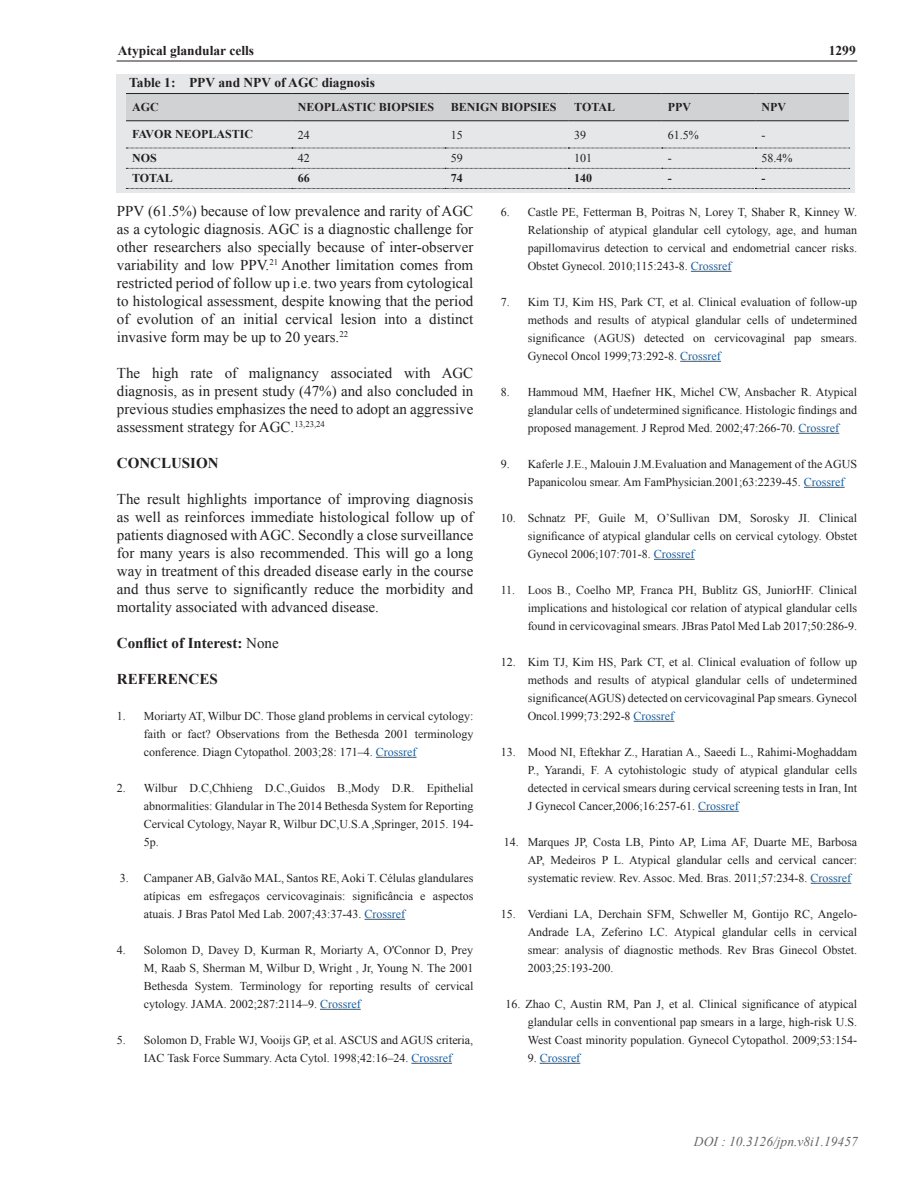
<style>
.page{position:relative;width:918px;height:1188px;background:#fff}
.page>*{position:absolute;margin:0;border:0;box-sizing:border-box;transform-origin:0 0}
.Body_Text{font:15px/18px "Times New Roman";color:#231f20;text-align:justify}
.Body_Text-2{font:700 15px "Times New Roman";color:#231f20}
.Author{font:700 13.5px "Times New Roman";color:#231f20}
.t1{font:italic 13.5px "Times New Roman";color:#231f20}
.Article_Title{font:700 13.5px "Times New Roman";color:#231f20}
.Body_Text-3{font:12px/18px "Times New Roman";color:#231f20;text-align:justify}
.Author-2{font:700 12px "Times New Roman";color:#231f20}
.Author-3{font:12px "Times New Roman";color:#231f20}
.Body_Text-4{font:12px "Times New Roman";color:#175d9e}
.s1{font-weight:400}
.s2{color:#175d9e}
.s3{color:#231f20}
</style>
<div class="page">
<hr style="left:117px;top:61px;width:740px;height:1px;background:#231f20">
<hr style="left:376px;top:757px;width:41px;height:1px;background:#175d9e">
<hr style="left:365px;top:919px;width:40px;height:1px;background:#175d9e">
<hr style="left:320px;top:1009px;width:41px;height:1px;background:#175d9e">
<hr style="left:411px;top:1063px;width:41px;height:1px;background:#175d9e">
<hr style="left:691px;top:271px;width:41px;height:1px;background:#175d9e">
<hr style="left:680px;top:361px;width:41px;height:1px;background:#175d9e">
<hr style="left:799px;top:433px;width:40px;height:1px;background:#175d9e">
<hr style="left:804px;top:487px;width:41px;height:1px;background:#175d9e">
<hr style="left:654px;top:559px;width:41px;height:1px;background:#175d9e">
<hr style="left:634px;top:721px;width:40px;height:1px;background:#175d9e">
<hr style="left:698px;top:811px;width:41px;height:1px;background:#175d9e">
<hr style="left:811px;top:883px;width:40px;height:1px;background:#175d9e">
<hr style="left:540px;top:1063px;width:40px;height:1px;background:#175d9e">
<div style="left:116px;top:74px;width:738px;height:119px;background:#e6e7e9"></div>
<svg style="left:126px;top:168px;width:724px;height:1px"></svg>
<svg style="left:126px;top:188px;width:724px;height:1px"></svg>
<svg style="left:126px;top:94px;width:724px;height:55px"></svg>
<hr style="left:126px;top:93px;width:166px;height:1px;background:#231f20">
<hr style="left:292px;top:93px;width:153px;height:1px;background:#231f20">
<hr style="left:445px;top:93px;width:123px;height:1px;background:#231f20">
<hr style="left:568px;top:93px;width:94px;height:1px;background:#231f20">
<hr style="left:662px;top:93px;width:93px;height:1px;background:#231f20">
<hr style="left:755px;top:93px;width:94px;height:1px;background:#231f20">
<hr style="left:126px;top:121px;width:166px;height:1px;background:#231f20">
<hr style="left:292px;top:121px;width:153px;height:1px;background:#231f20">
<hr style="left:445px;top:121px;width:123px;height:1px;background:#231f20">
<hr style="left:568px;top:121px;width:94px;height:1px;background:#231f20">
<hr style="left:662px;top:121px;width:93px;height:1px;background:#231f20">
<hr style="left:755px;top:121px;width:94px;height:1px;background:#231f20">
<p class="Article_Title" style="left:118px;top:42px;width:138px">Atypical glandular cells</p>
<p class="Author" style="left:829px;top:42px;width:28px">1299</p>
<p class="Author" style="left:129px;top:73px;width:247px">Table 1: PPV and NPV of AGC diagnosis</p>
<p class="Author-2" style="left:132px;top:99px;width:28px">AGC</p>
<p class="Author-2" style="left:298px;top:99px;width:138px">NEOPLASTIC BIOPSIES</p>
<p class="Author-2" style="left:451px;top:99px;width:107px">BENIGN BIOPSIES</p>
<p class="Author-2" style="left:574px;top:99px;width:42px">TOTAL</p>
<p class="Author-2" style="left:668px;top:99px;width:25px">PPV</p>
<p class="Author-2" style="left:761px;top:99px;width:26px">NPV</p>
<p class="Author-2" style="left:132px;top:126px;width:122px">FAVOR NEOPLASTIC</p>
<p class="Author-3" style="left:298px;top:126px;width:13px">24</p>
<p class="Author-3" style="left:451px;top:126px;width:13px">15</p>
<p class="Author-3" style="left:574px;top:126px;width:13px">39</p>
<p class="Author-3" style="left:668px;top:126px;width:32px">61.5%</p>
<p class="Author-3" style="left:761px;top:126px;width:5px">-</p>
<p class="Author-2" style="left:132px;top:150px;width:26px">NOS</p>
<p class="Author-3" style="left:298px;top:150px;width:13px">42</p>
<p class="Author-3" style="left:451px;top:150px;width:13px">59</p>
<p class="Author-3" style="left:574px;top:150px;width:19px">101</p>
<p class="Author-3" style="left:668px;top:150px;width:5px">-</p>
<p class="Author-3" style="left:761px;top:150px;width:32px">58.4%</p>
<p class="Author-2" style="left:132px;top:170px;width:42px">TOTAL</p>
<p class="Author-2" style="left:298px;top:170px;width:13px">66</p>
<p class="Author-2" style="left:451px;top:170px;width:13px">74</p>
<p class="Author-2" style="left:574px;top:170px;width:19px">140</p>
<p class="Author-2" style="left:668px;top:170px;width:5px">-</p>
<p class="Author-2" style="left:761px;top:170px;width:5px">-</p>
<p class="Body_Text" style="left:117px;top:202px;width:358px">PPV (61.5%) because of low prevalence and rarity of AGC as a cytologic diagnosis. AGC is a diagnostic challenge for other researchers also specially because of inter-observer variability and low PPV.<sup>21</sup> Another limitation comes from restricted period of follow up i.e. two years from cytological to histological assessment, despite knowing that the period of evolution of an initial cervical lesion into a distinct invasive form may be up to 20 years.<sup>22</sup></p>
<p class="Body_Text" style="left:117px;top:364px;width:358px">The high rate of malignancy associated with AGC diagnosis, as in present study (47%) and also concluded in previous studies emphasizes the need to adopt an aggressive assessment strategy for AGC.<sup>13,23,24</sup></p>
<p class="Body_Text-2" style="left:117px;top:453px;width:103px">CONCLUSION</p>
<p class="Body_Text" style="left:117px;top:490px;width:358px">The result highlights importance of improving diagnosis as well as reinforces immediate histological follow up of patients diagnosed with AGC. Secondly a close surveillance for many years is also recommended. This will go a long way in treatment of this dreaded disease early in the course and thus serve to significantly reduce the morbidity and mortality associated with advanced disease.</p>
<p class="Body_Text-2" style="left:117px;top:633px;width:163px">Conflict of Interest: <span class="s1">None</span></p>
<p class="Body_Text-2" style="left:117px;top:669px;width:102px">REFERENCES</p>
<p class="Body_Text-3" style="left:144px;top:707px;width:331px;text-indent:-27px">1. Moriarty AT, Wilbur DC. Those gland problems in cervical cytology: faith or fact? Observations from the Bethesda 2001 terminology conference. Diagn Cytopathol. 2003;28: 171–4. <span class="s2">Crossref</span></p>
<p class="Body_Text-3" style="left:144px;top:779px;width:331px;text-indent:-27px">2. Wilbur D.C,Chhieng D.C.,Guidos B.,Mody D.R. Epithelial abnormalities: Glandular in The 2014 Bethesda System for Reporting Cervical Cytology, Nayar R, Wilbur DC,U.S.A ,Springer, 2015. 194- 5p.</p>
<p class="Body_Text-3" style="left:144px;top:869px;width:331px;text-indent:-24px">3. Campaner AB, Galvão MAL, Santos RE, Aoki T. Células glandulares atípicas em esfregaços cervicovaginais: significância e aspectos atuais. J Bras Patol Med Lab. 2007;43:37-43. <span class="s2">Crossref</span></p>
<p class="Body_Text-3" style="left:144px;top:941px;width:331px;text-indent:-27px">4. Solomon D, Davey D, Kurman R, Moriarty A, O'Connor D, Prey M, Raab S, Sherman M, Wilbur D, Wright , Jr, Young N. The 2001<br>Bethesda System. Terminology for reporting results of cervical cytology. JAMA. 2002;287:2114–9. <span class="s2">Crossref</span></p>
<p class="Body_Text-3" style="left:117px;top:1031px;width:358px;text-align:center">5. Solomon D, Frable WJ, Vooijs GP, et al. ASCUS and AGUS criteria,<br>IAC Task Force Summary. Acta Cytol. 1998;42:16–24. <span class="s2">Crossref</span></p>
<p class="Body_Text-3" style="left:528px;top:203px;width:331px;text-indent:-27px">6. Castle PE, Fetterman B, Poitras N, Lorey T, Shaber R, Kinney W.<br>Relationship of atypical glandular cell cytology, age, and human papillomavirus detection to cervical and endometrial cancer risks.<br>Obstet Gynecol. 2010;115:243-8. <span class="s2">Crossref</span></p>
<p class="Body_Text-3" style="left:528px;top:293px;width:331px;text-indent:-27px">7. Kim TJ, Kim HS, Park CT, et al. Clinical evaluation of follow-up methods and results of atypical glandular cells of undetermined significance (AGUS) detected on cervicovaginal pap smears.<br>Gynecol Oncol 1999;73:292-8. <span class="s2">Crossref</span></p>
<p class="Body_Text-3" style="left:528px;top:383px;width:331px;text-indent:-27px">8. Hammoud MM, Haefner HK, Michel CW, Ansbacher R. Atypical glandular cells of undetermined significance. Histologic findings and proposed management. J Reprod Med. 2002;47:266-70. <span class="s2">Crossref</span></p>
<p class="Body_Text-3" style="left:528px;top:455px;width:331px;text-indent:-27px">9. Kaferle J.E., Malouin J.M.Evaluation and Management of the AGUS<br>Papanicolou smear. Am FamPhysician.2001;63:2239-45. <span class="s2">Crossref</span></p>
<p class="Body_Text-3" style="left:528px;top:509px;width:331px;text-indent:-27px">10. Schnatz PF, Guile M, OʼSullivan DM, Sorosky JI. Clinical significance of atypical glandular cells on cervical cytology. Obstet Gynecol 2006;107:701-8. <span class="s2">Crossref</span></p>
<p class="Body_Text-3" style="left:528px;top:581px;width:331px;text-indent:-27px">11. Loos B., Coelho MP, Franca PH, Bublitz GS, JuniorHF. Clinical implications and histological cor relation of atypical glandular cells found in cervicovaginal smears. JBras Patol Med Lab 2017;50:286-9.</p>
<p class="Body_Text-3" style="left:528px;top:653px;width:331px;text-indent:-27px">12. Kim TJ, Kim HS, Park CT, et al. Clinical evaluation of follow up methods and results of atypical glandular cells of undetermined significance(AGUS) detected on cervicovaginal Pap smears. Gynecol Oncol.1999;73:292-8 <span class="s2">Crossref</span></p>
<p class="Body_Text-3" style="left:528px;top:743px;width:331px;text-indent:-27px">13. Mood NI, Eftekhar Z., Haratian A., Saeedi L., Rahimi-Moghaddam P., Yarandi, F. A cytohistologic study of atypical glandular cells detected in cervical smears during cervical screening tests in Iran, Int J Gynecol Cancer,2006;16:257-61. <span class="s2">Crossref</span></p>
<p class="Body_Text-3" style="left:528px;top:833px;width:331px;text-indent:-24px">14. Marques JP, Costa LB, Pinto AP, Lima AF, Duarte ME, Barbosa AP, Medeiros P L. Atypical glandular cells and cervical cancer: systematic review. Rev. Assoc. Med. Bras. 2011;57:234-8. <span class="s2">Crossref</span></p>
<p class="Body_Text-3" style="left:528px;top:905px;width:331px;text-indent:-27px">15. Verdiani LA, Derchain SFM, Schweller M, Gontijo RC, Angelo-Andrade LA, Zeferino LC. Atypical glandular cells in cervical smear: analysis of diagnostic methods. Rev Bras Ginecol Obstet.<br>2003;25:193-200.</p>
<p class="Body_Text-3" style="left:528px;top:995px;width:331px;text-indent:-22px">16. Zhao C, Austin RM, Pan J, et al. Clinical significance of atypical glandular cells in conventional pap smears in a large, high-risk U.S.<br>West Coast minority population. Gynecol Cytopathol. 2009;53:154-</p>
<p class="Body_Text-4" style="left:528px;top:1050px;width:54px"><span class="s3">9.</span> Crossref</p>
<p class="t1" style="left:694px;top:1132px;width:165px">DOI : 10.3126/jpn.v8i1.19457</p>
</div>
